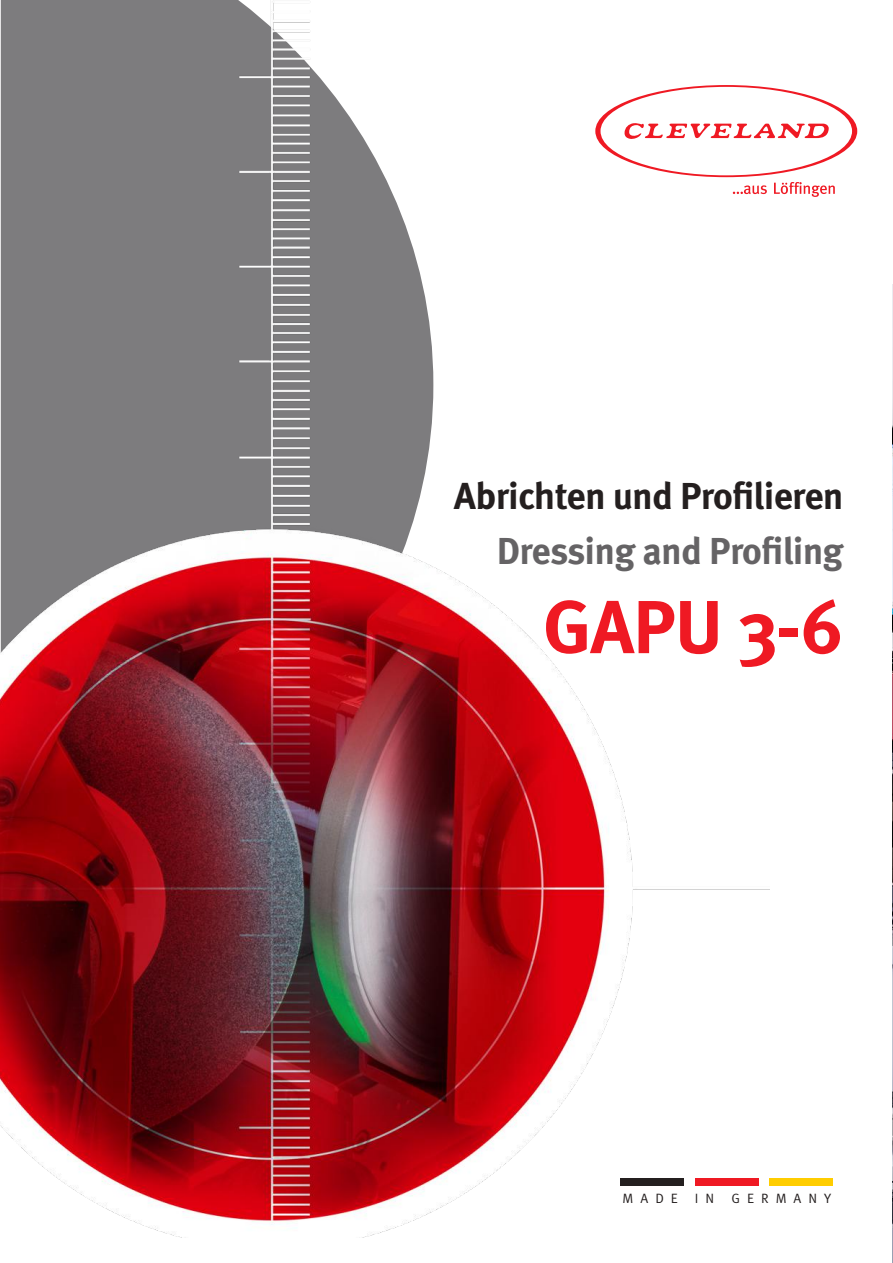
<style>
.page{position:relative;width:893px;height:1263px;background:#fff}
.page>*{position:absolute;margin:0;border:0;box-sizing:border-box;transform-origin:0 0}
.t1{font:700 75px "Meta Pro";color:#ef1923}
.t2{font:700 37.5px "Meta Pro";letter-spacing:-.02em;color:#241f1f}
.t3{font:700 37.5px "Meta Pro";letter-spacing:-.02em;color:#656365}
.t4{font:13.5px "Meta Pro";letter-spacing:.52em;color:#241f1f}
</style>
<div class="page">
<svg style="left:769px;top:87px;width:88px;height:110px"></svg>
<img style="left:0;top:0;width:769px;height:1237px">
<img style="left:892px;top:285px;width:1px;height:978px">
<div style="left:620px;top:1178px;width:64px;height:7px;background:#241f1f"></div>
<div style="left:695px;top:1178px;width:64px;height:7px;background:#ef1923"></div>
<div style="left:769px;top:1178px;width:64px;height:7px;background:#ffcd00"></div>
<p class="t2" style="left:454px;top:473px;width:391px">Abrichten und Profilieren</p>
<p class="t3" style="left:497px;top:527px;width:348px">Dressing and Profiling</p>
<h1 class="t1" style="left:543px;top:580px;width:303px">GAPU 3-6</h1>
<p class="t4" style="left:622px;top:1190px;width:57px">MADE</p>
<p class="t4" style="left:695px;top:1190px;width:21px">I N</p>
<p class="t4" style="left:731px;top:1190px;width:101px">GERMANY</p>
</div>
